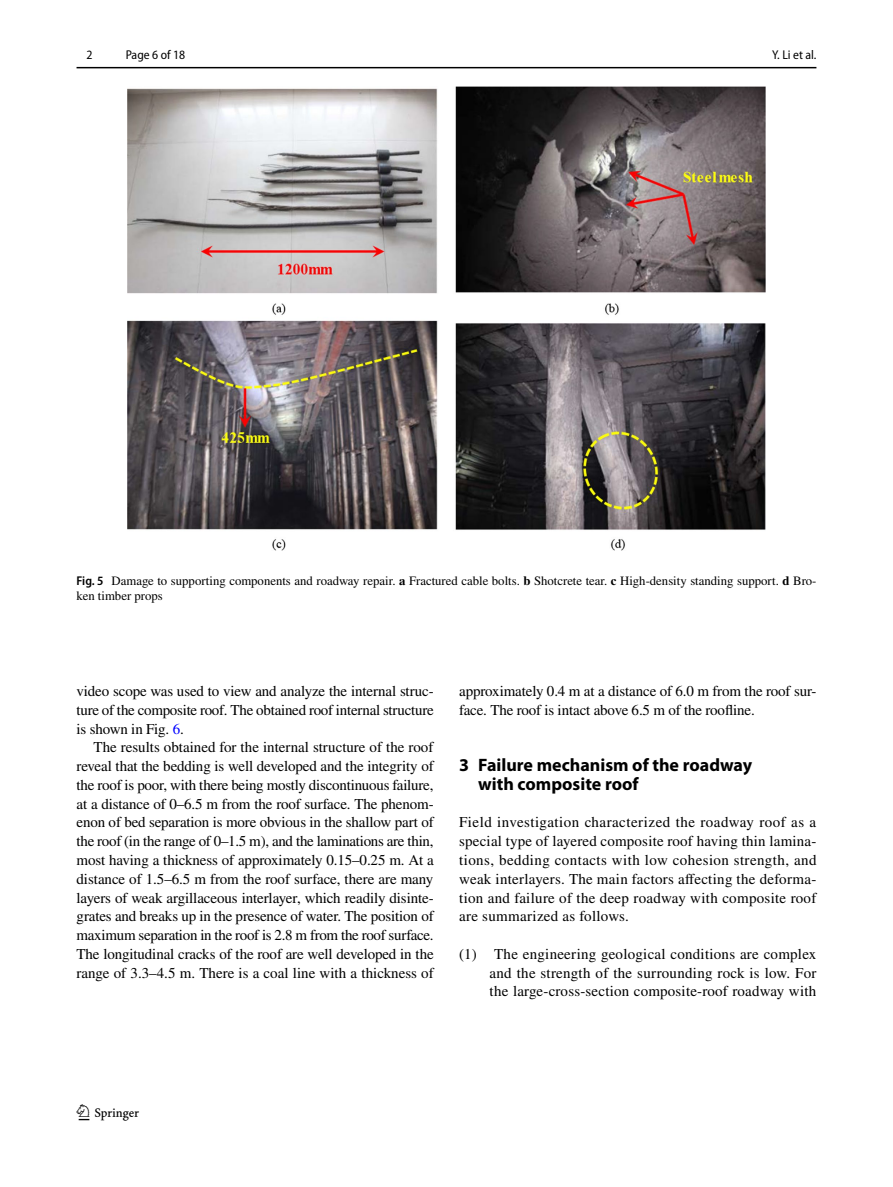
<style>
.page{position:relative;width:893px;height:1187px;background:#fff}
.page>*{position:absolute;margin:0;border:0;box-sizing:border-box;transform-origin:0 0}
.t1{font:22.5px "Springnew Regular 2";color:#000}
.t2{font:700 18px/18.8px "Myriad Pro";color:#000}
.t3{font:15px/18.8px "STIX";letter-spacing:-.01em;color:#000;text-align:justify}
.t4{font:12.75px/15px "STIX";color:#000}
.t5{font:semi-condensed 12.75px "Myriad Pro";color:#000}
.s1{font-family:"Myriad Pro";font-weight:600;font-stretch:semi-condensed}
.s2{font-weight:700}
.s3{color:#00f}
</style>
<div class="page">
<hr style="left:77px;top:67px;width:739px;height:1px;background:#000">
<img style="left:127px;top:87px;width:638px;height:463px">
<p class="t5" style="left:87px;top:48px;width:8px">2</p>
<p class="t5" style="left:126px;top:48px;width:61px">Page 6 of 18</p>
<p class="t5" style="left:772px;top:48px;width:46px">Y. Li et al.</p>
<p class="t4" style="left:77px;top:574px;width:741px"><span class="s1">Fig. 5</span> Damage to supporting components and roadway repair. <span class="s2">a</span> Fractured cable bolts. <span class="s2">b</span> Shotcrete tear. <span class="s2">c</span> High-density standing support. <span class="s2">d</span> Bro&shy;ken timber props</p>
<p class="t3" style="left:77px;top:682px;width:359px">video scope was used to view and analyze the internal struc&shy;ture of the composite roof. The obtained roof internal structure is shown in Fig. <span class="s3">6</span>.</p>
<p class="t3" style="left:77px;top:739px;width:359px;text-indent:17px">The results obtained for the internal structure of the roof reveal that the bedding is well developed and the integrity of the roof is poor, with there being mostly discontinuous failure, at a distance of 0–6.5 m from the roof surface. The phenom&shy;enon of bed separation is more obvious in the shallow part of the roof (in the range of 0–1.5 m), and the laminations are thin, most having a thickness of approximately 0.15–0.25 m. At a distance of 1.5–6.5 m from the roof surface, there are many layers of weak argillaceous interlayer, which readily disinte&shy;grates and breaks up in the presence of water. The position of maximum separation in the roof is 2.8 m from the roof surface.<br>The longitudinal cracks of the roof are well developed in the range of 3.3–4.5 m. There is a coal line with a thickness of</p>
<p class="t3" style="left:459px;top:682px;width:359px">approximately 0.4 m at a distance of 6.0 m from the roof sur&shy;face. The roof is intact above 6.5 m of the roofline.</p>
<p class="t2" style="left:478px;top:755px;width:276px;text-indent:-19px">3 Failure mechanism of the roadway with composite roof</p>
<p class="t3" style="left:459px;top:814px;width:359px">Field investigation characterized the roadway roof as a special type of layered composite roof having thin lamina&shy;tions, bedding contacts with low cohesion strength, and weak interlayers. The main factors affecting the deforma&shy;tion and failure of the deep roadway with composite roof are summarized as follows.</p>
<p class="t3" style="left:490px;top:945px;width:328px;text-indent:-30px">(1) The engineering geological conditions are complex and the strength of the surrounding rock is low. For the large-cross-section composite-roof roadway with</p>
<h1 class="t1" style="left:79px;top:1104px;width:62px">1 3</h1>
</div>
